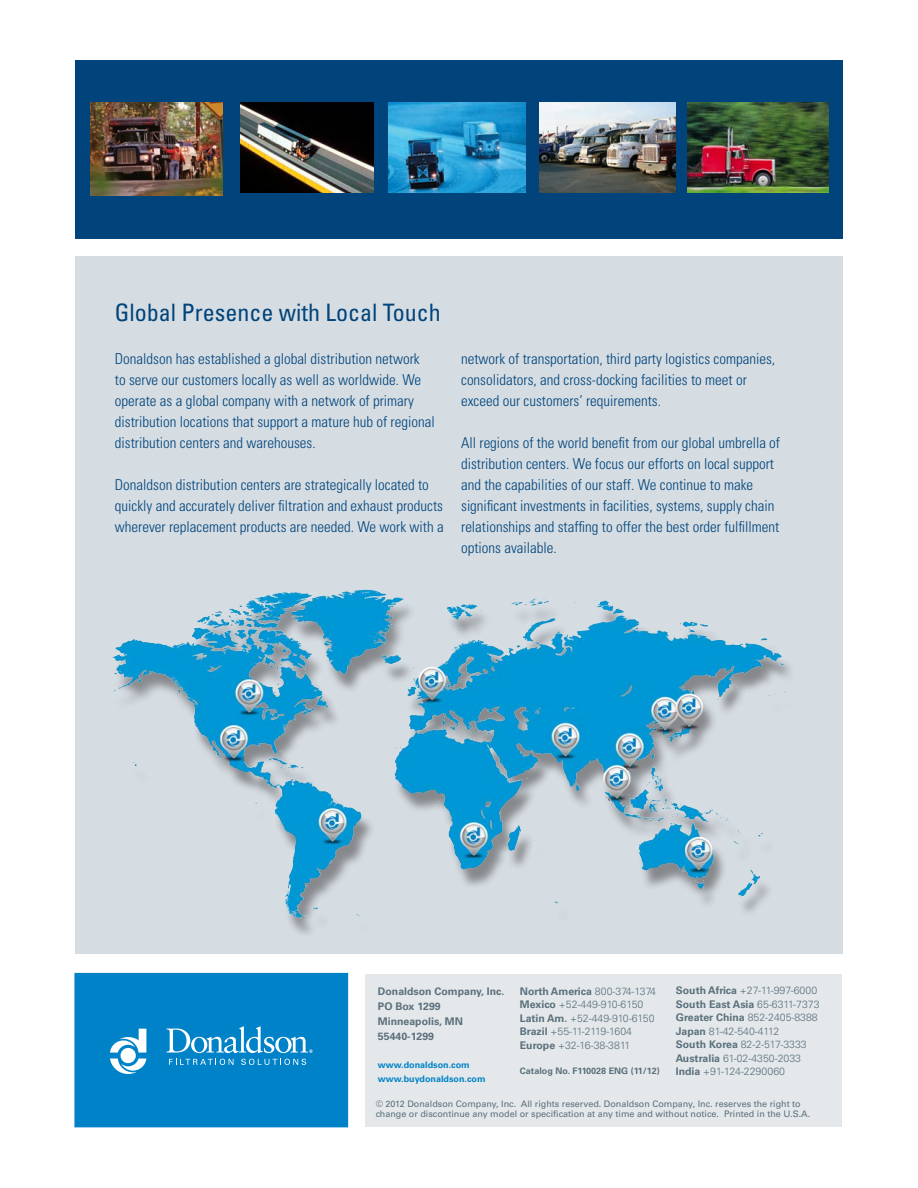
<style>
.page{position:relative;width:918px;height:1188px;background:#fff}
.page>*{position:absolute;margin:0;border:0;box-sizing:border-box;transform-origin:0 0}
.Page_List_White{font:condensed 24px "Univers LT Std";color:#00447b}
.Page_List_White-2{font:300 condensed 15px/21px "Univers LT Std";color:#00447b}
.Continent_Bold{font:300 10.5px "Univers LT Std";color:#5a707b}
.Continent_Phone_Numb{font:300 10.5px "Univers LT Std";color:#5a707b}
.Donaldson_Address_Bo{font:700 10.5px/15px "Univers LT Std";color:#5b6f7b}
.Continent_Bold-2{font:700 10.5px "Univers LT Std";color:#5a707b}
.Continent_Bold-3{font:300 10.5px "Univers LT Std";letter-spacing:-.025em;color:#5a707b}
.Footer_Copy{font:9px/10.5px "Univers LT Std";color:#5b6f7b}
.Donaldson_Website{font:700 9px "Univers LT Std";color:#0082c5}
.Brochure_No_Bold{font:700 9px "Univers LT Std";color:#5a707b}
.s1{font-weight:700}
.s2{font-weight:300}
</style>
<div class="page">
<div style="left:76px;top:60px;width:767px;height:179px;background:#00447b"></div>
<img style="left:240px;top:103px;width:133px;height:90px">
<img style="left:90px;top:103px;width:132px;height:93px">
<img style="left:540px;top:103px;width:135px;height:90px">
<img style="left:388px;top:103px;width:138px;height:90px">
<img style="left:688px;top:103px;width:140px;height:90px">
<div style="left:76px;top:257px;width:767px;height:697px;background:#d5dce2"></div>
<div style="left:365px;top:974px;width:477px;height:153px;background:#e4e8eb"></div>
<div style="left:74px;top:973px;width:274px;height:154px;background:#0082c8"></div>
<svg style="left:110px;top:1029px;width:36px;height:45px"></svg>
<svg style="left:169px;top:1059px;width:64px;height:6px"></svg>
<svg style="left:241px;top:1059px;width:65px;height:6px"></svg>
<svg style="left:167px;top:1026px;width:146px;height:27px"></svg>
<img style="left:112px;top:589px;width:673px;height:330px">
<p class="Page_List_White" style="left:115px;top:297px;width:327px">Global Presence with Local Touch</p>
<p class="Page_List_White-2" style="left:115px;top:349px;width:321px">Donaldson has established a global distribution network<br>to serve our customers locally as well as worldwide. We operate as a global company with a network of primary distribution locations that support a mature hub of regional distribution centers and warehouses.</p>
<p class="Page_List_White-2" style="left:115px;top:475px;width:330px">Donaldson distribution centers are strategically located to quickly and accurately deliver filtration and exhaust products wherever replacement products are needed. We work with a</p>
<p class="Page_List_White-2" style="left:461px;top:348px;width:316px">network of transportation, third party logistics companies, consolidators, and cross-docking facilities to meet or exceed our customers’ requirements.</p>
<p class="Page_List_White-2" style="left:461px;top:432px;width:320px">All regions of the world benefit from our global umbrella of distribution centers. We focus our efforts on local support and the capabilities of our staff. We continue to make significant investments in facilities, systems, supply chain relationships and staffing to offer the best order fulfillment options available.</p>
<p class="Continent_Bold" style="left:676px;top:984px;width:143px"><span class="s1">South Africa</span> +27-11-997-6000</p>
<p class="Continent_Bold-2" style="left:676px;top:998px;width:145px">South East Asia <span class="s2">65-6311-7373</span></p>
<p class="Continent_Bold" style="left:676px;top:1011px;width:143px"><span class="s1">Greater China</span> 852-2405-8388</p>
<p class="Continent_Phone_Numb" style="left:676px;top:1024px;width:105px"><span class="s1">Japan</span> 81-42-540-4112</p>
<p class="Continent_Phone_Numb" style="left:676px;top:1038px;width:132px"><span class="s1">South Korea</span> 82-2-517-3333</p>
<p class="Continent_Bold" style="left:676px;top:1051px;width:127px"><span class="s1">Australia</span> 61-02-4350-2033</p>
<p class="Continent_Bold" style="left:676px;top:1065px;width:111px"><span class="s1">India</span> +91-124-2290060</p>
<p class="Footer_Copy" style="left:376px;top:1099px;width:436px">© 2012 Donaldson Company, Inc. All rights reserved. Donaldson Company, Inc. reserves the right to change or discontinue any model or specification at any time and without notice. Printed in the U.S.A.</p>
<p class="Donaldson_Address_Bo" style="left:378px;top:984px;width:128px">Donaldson Company, Inc.</p>
<p class="Donaldson_Address_Bo" style="left:378px;top:999px;width:64px">PO Box 1299</p>
<p class="Donaldson_Address_Bo" style="left:378px;top:1014px;width:86px">Minneapolis, MN<br>55440-1299</p>
<p class="Donaldson_Website" style="left:378px;top:1060px;width:93px">www.donaldson.com</p>
<p class="Donaldson_Website" style="left:378px;top:1073px;width:109px">www.buydonaldson.com</p>
<p class="Continent_Bold-2" style="left:520px;top:985px;width:138px">North America <span class="s2">800-374-1374</span></p>
<p class="Continent_Phone_Numb" style="left:520px;top:998px;width:125px"><span class="s1">Mexico</span> +52-449-910-6150</p>
<p class="Continent_Phone_Numb" style="left:520px;top:1012px;width:136px"><span class="s1">Latin Am.</span> +52-449-910-6150</p>
<p class="Continent_Bold-3" style="left:520px;top:1025px;width:114px"><span class="s1">Brazil</span> +55-11-2119-1604</p>
<p class="Continent_Bold" style="left:520px;top:1039px;width:112px"><span class="s1">Europe</span> +32-16-38-3811</p>
<p class="Brochure_No_Bold" style="left:520px;top:1066px;width:142px">Catalog No. F110028 ENG (11/12)</p>
</div>
